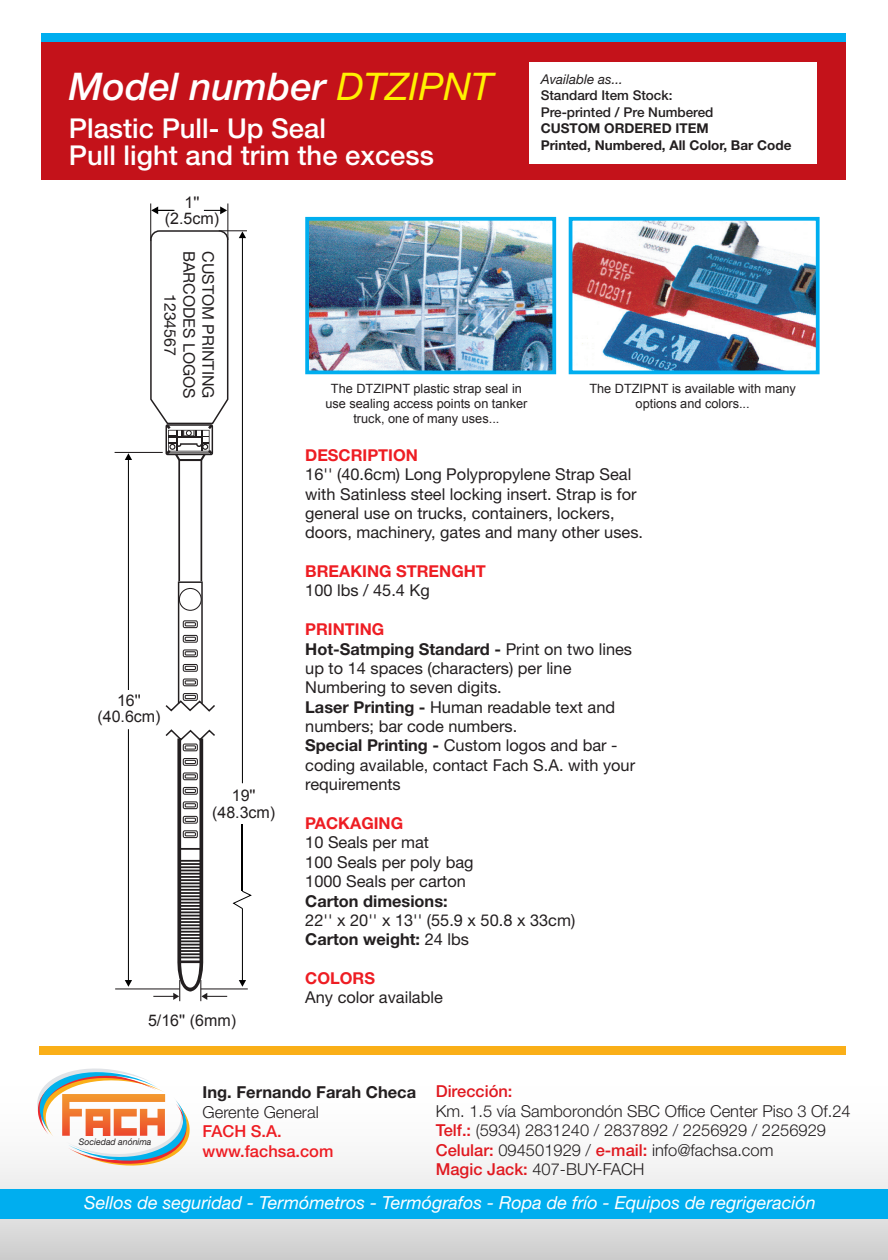
<style>
.page{position:relative;width:888px;height:1260px;background:#fff}
.page>*{position:absolute;margin:0;border:0;box-sizing:border-box;transform-origin:0 0}
.t1{font:italic 500 38.1px "Helvetica Neue LT Std";color:#fff}
.t2{font:500 27.3px/26.8px "Helvetica Neue LT Std";color:#fff}
.t3{font:italic 18px "Helvetica Neue LT Std";color:#fff}
.t4{font:300 16.5px/19.5px "Helvetica Neue LT Std";color:#231f20}
.t5{font:700 16.5px "Helvetica Neue LT Std";color:#231f20}
.t6{font:500 16.5px/19.5px "Helvetica Neue LT Std";color:#ee1d23}
.t7{font:500 16.5px "Helvetica Neue LT Std";color:#e01920}
.t8{font:16.35px/19.4px "Helvetica Neue LT Std";color:#231f20}
.t9{font:700 16.35px "Helvetica Neue LT Std";color:#ee1d23}
.t10{font:700 16.35px "Helvetica Neue LT Std";color:#231f20}
.t11{font:16.05px/16.5px "Arial";color:#231f20;text-align:center}
.t12{font:16.05px/19px "Helvetica Neue LT Std";color:#231f20;text-align:center}
.t13{font:700 13.5px/16.5px "Helvetica Neue LT Std";color:#231f20}
.t14{font:500 13.5px/16.5px "Helvetica Neue LT Std";color:#231f20}
.t15{font:italic 13.5px "Helvetica Neue LT Std";color:#231f20}
.t16{font:12.75px/15px "Arial";color:#231f20;text-align:center}
.t17{font:italic 9px "Helvetica Neue LT Std";color:#231f20}
.s1{font-weight:400;color:#fff101}
.s2{font-weight:700;color:#ee1d23}
.s3{font-weight:700}
.s4{font-weight:500;color:#e01920}
</style>
<div class="page">
<svg style="left:0;top:1054px;width:888px;height:206px"></svg>
<svg style="left:36px;top:1063px;width:155px;height:108px"></svg>
<div style="left:0;top:1189px;width:888px;height:29px;background:#00aeef"></div>
<div style="left:40px;top:1046px;width:806px;height:9px;background:#faaf18"></div>
<div style="left:41px;top:41px;width:805px;height:139px;background:#c4121a"></div>
<div style="left:41px;top:33px;width:805px;height:8px;background:#00aeef"></div>
<div style="left:530px;top:62px;width:287px;height:102px;background:#fff"></div>
<img style="left:310px;top:222px;width:241px;height:147px">
<div style="left:305px;top:217px;width:251px;height:157px;border:4px solid #00aeef"></div>
<img style="left:574px;top:222px;width:241px;height:147px">
<div style="left:569px;top:217px;width:251px;height:157px;border:4px solid #00aeef"></div>
<hr style="left:115px;top:452px;width:48px;height:1px;background:#231f20">
<hr style="left:115px;top:988px;width:65px;height:1px;background:#231f20">
<svg style="left:125px;top:453px;width:7px;height:237px"></svg>
<svg style="left:125px;top:729px;width:7px;height:258px"></svg>
<hr style="left:150px;top:203px;width:1px;height:38px;background:#231f20">
<hr style="left:227px;top:203px;width:1px;height:37px;background:#231f20">
<svg style="left:149px;top:230px;width:103px;height:771px"></svg>
<svg style="left:151px;top:206px;width:23px;height:8px"></svg>
<svg style="left:204px;top:206px;width:23px;height:8px"></svg>
<h1 class="t1" style="left:69px;top:64px;width:426px">Model number <span class="s1">DTZIPNT</span></h1>
<h2 class="t2" style="left:69px;top:115px;width:367px">Plastic Pull- Up Seal<br>Pull light and trim the excess</h2>
<p class="t11" style="left:165px;top:194px;width:56px">1'' (2.5cm)</p>
<p class="t15" style="left:541px;top:71px;width:84px">Available as...</p>
<p class="t14" style="left:541px;top:87px;width:174px">Standard Item Stock:<br>Pre-printed / Pre Numbered</p>
<p class="t13" style="left:541px;top:120px;width:252px">CUSTOM ORDERED ITEM<br>Printed, Numbered, All Color, Bar Code</p>
<p class="t12" style="left:218px;top:251px;width:149px;rotate:90deg">CUSTOM PRINTING<br>BARCODES LOGOS<br>1234567</p>
<p class="t11" style="left:97px;top:692px;width:65px">16'' (40.6cm)</p>
<p class="t11" style="left:212px;top:787px;width:65px">19'' (48.3cm)</p>
<p class="t11" style="left:148px;top:1012px;width:90px">5/16'' (6mm)</p>
<p class="t16" style="left:325px;top:381px;width:203px">The DTZIPNT plastic strap seal in use sealing access points on tanker truck, one of many uses...</p>
<p class="t16" style="left:589px;top:381px;width:208px">The DTZIPNT is available with many options and colors...</p>
<p class="t9" style="left:305px;top:445px;width:114px">DESCRIPTION</p>
<p class="t8" style="left:305px;top:464px;width:339px">16'' (40.6cm) Long Polypropylene Strap Seal with Satinless steel locking insert. Strap is for general use on trucks, containers, lockers, doors, machinery, gates and many other uses.</p>
<p class="t9" style="left:305px;top:561px;width:182px">BREAKING STRENGHT</p>
<p class="t8" style="left:305px;top:580px;width:126px">100 lbs / 45.4 Kg</p>
<p class="t8" style="left:305px;top:619px;width:331px"><span class="s2">PRINTING<br></span><span class="s3">Hot-Satmping Standard -</span> Print on two lines up to 14 spaces (characters) per line<br>Numbering to seven digits.<br><span class="s3">Laser Printing -</span> Human readable text and numbers; bar code numbers.<br><span class="s3">Special Printing -</span> Custom logos and bar - coding available, contact Fach S.A. with your requirements</p>
<p class="t9" style="left:305px;top:813px;width:99px">PACKAGING</p>
<p class="t8" style="left:305px;top:833px;width:170px">10 Seals per mat<br>100 Seals per poly bag<br>1000 Seals per carton</p>
<p class="t10" style="left:305px;top:891px;width:144px">Carton dimesions:</p>
<p class="t8" style="left:305px;top:910px;width:272px">22'' x 20'' x 13'' (55.9 x 50.8 x 33cm)<br><span class="s3">Carton weight:</span> 24 lbs</p>
<p class="t9" style="left:305px;top:968px;width:71px">COLORS</p>
<p class="t8" style="left:305px;top:988px;width:139px">Any color available</p>
<p class="t7" style="left:436px;top:1081px;width:78px">Dirección:</p>
<p class="t4" style="left:436px;top:1101px;width:417px">Km. 1.5 vía Samborondón SBC Office Center Piso 3 Of.24<br><span class="s4">Telf.:</span> (5934) 2831240 / 2837892 / 2256929 / 2256929<br><span class="s4">Celular:</span> 094501929 / <span class="s4">e-mail:</span> info@fachsa.com<br><span class="s4">Magic Jack:</span> 407-BUY-FACH</p>
<p class="t5" style="left:203px;top:1082px;width:215px">Ing. Fernando Farah Checa</p>
<p class="t4" style="left:203px;top:1102px;width:118px">Gerente General</p>
<p class="t6" style="left:203px;top:1121px;width:132px">FACH S.A. www.fachsa.com</p>
<p class="t3" style="left:84px;top:1192px;width:733px">Sellos de seguridad - Termómetros - Termógrafos - Ropa de frío - Equipos de regrigeración</p>
<p class="t17" style="left:79px;top:1136px;width:74px">Sociedad anónima</p>
</div>
